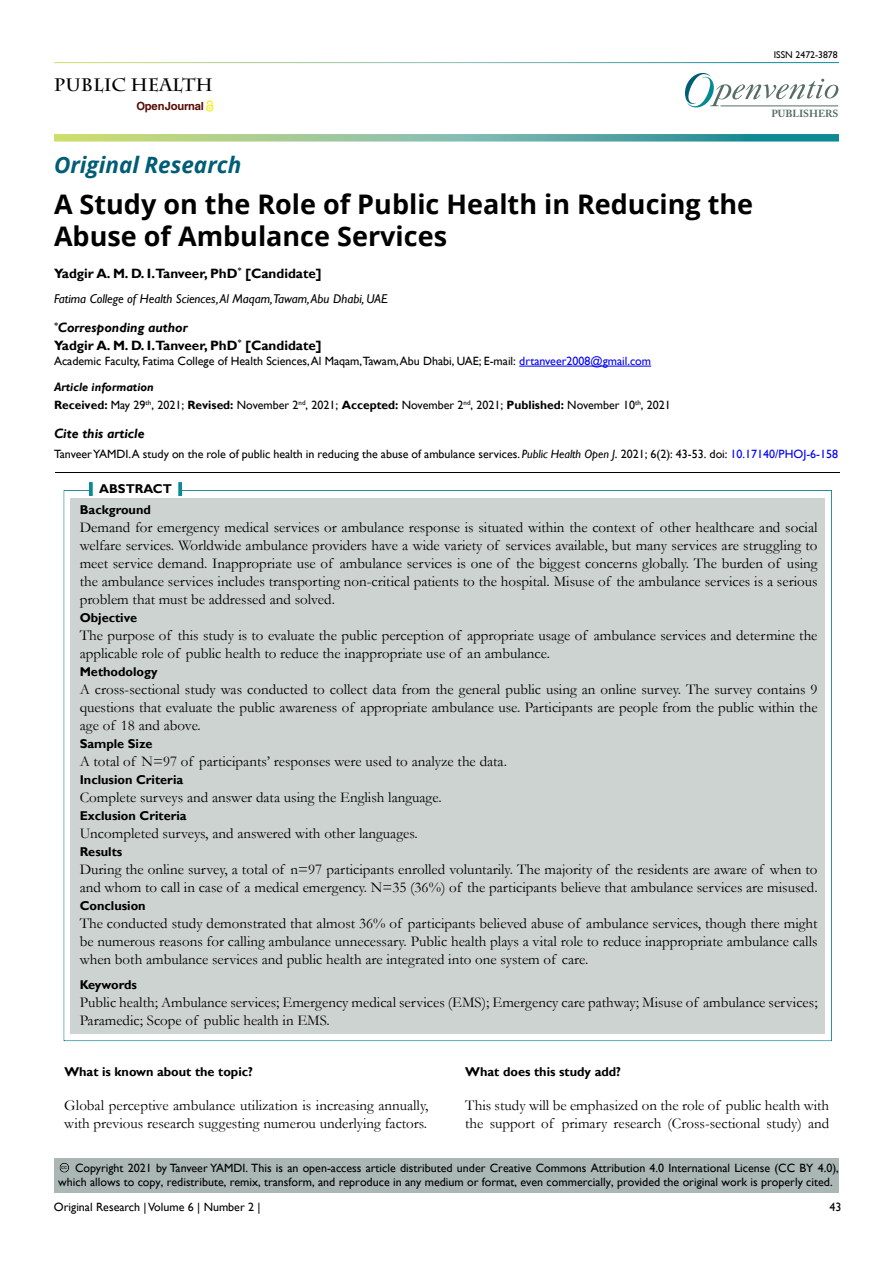
<style>
.page{position:relative;width:893px;height:1263px;background:#fff}
.page>*{position:absolute;margin:0;border:0;box-sizing:border-box;transform-origin:0 0}
.t1{font:700 27px/32.4px "Open Sans";color:#000}
.t2{font:italic 700 22.5px "Open Sans";color:#015d76}
.t3{font:700 18px "Charlemagne Std";color:#000}
.t4{font:15px/18px "Garamond";color:#000}
.t5{font:700 13.5px/17.5px "Gill Sans";color:#000}
.t6{font:italic 700 13.5px "Gill Sans";color:#000}
.t7{font:700 12.75px/20.2px "Gill Sans";color:#000}
.t8{font:italic 12.75px "Gill Sans";color:#000101}
.t9{font:12px/26px "Gill Sans";color:#000}
.t10{font:700 11.25px "Helvetica LT Std";letter-spacing:-.015em;color:#580b05}
.t11{font:700 10.2px "Adobe Caslon Pro";color:#566d65}
.t12{font:9.75px "Gill Sans";color:#0a0000}
.t13{font:5.7px "Arial";color:#000}
.s1{font-style:italic}
.s2{color:#0000fa}
.s3{font-weight:700;font-style:italic}
.s4{font-weight:700}
.s5{color:#000101}
.s6{font-style:italic;color:#000101}
</style>
<div class="page">
<svg style="left:685px;top:73px;width:153px;height:35px"></svg>
<hr style="left:720px;top:106px;width:118px;height:1px;background:#566d65">
<svg style="left:54px;top:134px;width:785px;height:8px;background:#81ba9d"></svg>
<svg style="left:207px;top:100px;width:6px;height:10px"></svg>
<hr style="left:519px;top:366px;width:132px;height:1px;background:#0000fa">
<div style="left:42px;top:463px;width:810px;height:12px;background:#f6f1f3;opacity:.75"></div>
<div style="left:54px;top:1158px;width:785px;height:35px;background:#aab7b5"></div>
<div style="left:47px;top:1151px;width:37px;height:22px;background:#f6f1f3;opacity:.75"></div>
<div style="left:77px;top:473px;width:27px;height:10px;background:#fff"></div>
<div style="left:52px;top:481px;width:793px;height:561px;background:#f6f1f3;opacity:.75"></div>
<svg style="left:89px;top:482px;width:4px;height:14px"></svg>
<svg style="left:178px;top:482px;width:4px;height:14px"></svg>
<p class="t3" style="left:54px;top:74px;width:161px">PUBLIC hEALTH</p>
<p class="t10" style="left:136px;top:100px;width:69px">Open Journal</p>
<h2 class="t2" style="left:54px;top:149px;width:189px">Original Research</h2>
<p class="t12" style="left:774px;top:49px;width:65px">ISSN 2472-3878</p>
<p class="t11" style="left:771px;top:108px;width:69px">PUBLISHERS</p>
<h1 class="t1" style="left:54px;top:187px;width:701px">A Study on the Role of Public Health in Reducing the<br>Abuse of Ambulance Services</h1>
<p class="t5" style="left:54px;top:265px;width:269px">Yadgir A. M. D. I.Tanveer, PhD<sup>*</sup> [Candidate]</p>
<p class="t8" style="left:54px;top:291px;width:335px">Fatima College of Health Sciences, Al Maqam,Tawam, Abu Dhabi, UAE</p>
<p class="t5" style="left:54px;top:319px;width:269px"><sup>*</sup><span class="s1">Corresponding author<br></span>Yadgir A. M. D. I.Tanveer, PhD<sup>*</sup> [Candidate]</p>
<p class="t9" style="left:54px;top:348px;width:599px">Academic Faculty, Fatima College of Health Sciences, Al Maqam,Tawam, Abu Dhabi, UAE; E-mail: <span class="s2">drtanveer2008@gmail.com<br></span><span class="s3">Article information</span></p>
<p class="t9" style="left:54px;top:392px;width:618px"><span class="s4">Received:</span> May 29<sup>th</sup>, 2021; <span class="s4">Revised:</span> November 2<sup>nd</sup>, 2021; <span class="s4">Accepted:</span> November 2<sup>nd</sup><span class="s5">, 2021</span>; <span class="s4">Published:</span> November <span class="s5">10</span><sup>th</sup><span class="s5">, 2021</span></p>
<p class="t6" style="left:54px;top:425px;width:92px">Cite this article</p>
<p class="t9" style="left:54px;top:441px;width:786px">Tanveer YAMDI.A study on the role of public health in reducing the abuse of ambulance services. <span class="s6">Public Health Open J</span>. 2021; 6(2): 43-53. doi: <span class="s2">10.17140/PHOJ-6-158</span></p>
<p class="t7" style="left:80px;top:479px;width:94px;text-indent:19px">ABSTRACT<br>Background</p>
<p class="t4" style="left:80px;top:518px;width:739px;text-align:justify">Demand for emergency medical services or ambulance response is situated within the context of other healthcare and social welfare services. Worldwide ambulance providers have a wide variety of services available, but many services are struggling to meet service demand. Inappropriate use of ambulance services is one of the biggest concerns globally. The burden of using the ambulance services includes transporting non-critical patients to the hospital. Misuse of the ambulance services is a serious problem that must be addressed and solved.</p>
<p class="t7" style="left:80px;top:608px;width:59px">Objective</p>
<p class="t4" style="left:80px;top:626px;width:739px">The purpose of this study is to evaluate the public perception of appropriate usage of ambulance services and determine the applicable role of public health to reduce the inappropriate use of an ambulance.</p>
<p class="t7" style="left:80px;top:662px;width:80px">Methodology</p>
<p class="t4" style="left:80px;top:680px;width:739px;text-align:justify">A cross-sectional study was conducted to collect data from the general public using an online survey. The survey contains 9 questions that evaluate the public awareness of appropriate ambulance use. Participants are people from the public within the age of 18 and above.</p>
<p class="t7" style="left:80px;top:734px;width:74px">Sample Size</p>
<p class="t4" style="left:80px;top:752px;width:429px">A total of N=97 of participants’ responses were used to analyze the data.</p>
<p class="t7" style="left:80px;top:770px;width:105px">Inclusion Criteria</p>
<p class="t4" style="left:80px;top:788px;width:364px">Complete surveys and answer data using the English language.</p>
<p class="t7" style="left:80px;top:806px;width:108px">Exclusion Criteria</p>
<p class="t4" style="left:80px;top:824px;width:340px">Uncompleted surveys, and answered with other languages.</p>
<p class="t7" style="left:80px;top:842px;width:44px">Results</p>
<p class="t4" style="left:80px;top:860px;width:739px">During the online survey, a total of n=97 participants enrolled voluntarily. The majority of the residents are aware of when to and whom to call in case of a medical emergency. N=35 (36%) of the participants believe that ambulance services are misused.</p>
<p class="t7" style="left:80px;top:896px;width:68px">Conclusion</p>
<p class="t4" style="left:80px;top:914px;width:739px;text-align:justify">The conducted study demonstrated that almost 36% of participants believed abuse of ambulance services, though there might be numerous reasons for calling ambulance unnecessary. Public health plays a vital role to reduce inappropriate ambulance calls when both ambulance services and public health are integrated into one system of care.</p>
<p class="t7" style="left:80px;top:975px;width:59px">Keywords</p>
<p class="t4" style="left:80px;top:993px;width:739px">Public health; Ambulance services; Emergency medical services (EMS); Emergency care pathway; Misuse of ambulance services;<br>Paramedic; Scope of public health in EMS.</p>
<p class="t7" style="left:64px;top:1061px;width:190px">What is known about the topic?</p>
<p class="t4" style="left:64px;top:1096px;width:365px">Global perceptive ambulance utilization is increasing annually, with previous research suggesting numerou underlying factors.</p>
<p class="t7" style="left:465px;top:1061px;width:157px">What does this study add?</p>
<p class="t4" style="left:465px;top:1096px;width:365px">This study will be emphasized on the role of public health with the support of primary research (Cross-sectional study) and</p>
<p class="t9" style="left:58px;top:1161px;width:782px;line-height:14.4px;text-indent:17px">Copyright 2021 by Tanveer YAMDI. This is an open-access article distributed under Creative Commons Attribution 4.0 International License (CC BY 4.0), which allows to copy, redistribute, remix, transform, and reproduce in any medium or format, even commercially, provided the original work is properly cited.</p>
<p class="t13" style="left:61px;top:1163px;width:7px">cc</p>
<p class="t9" style="left:54px;top:1194px;width:208px">Original Research | Volume 6 | Number 2 |</p>
<p class="t9" style="left:829px;top:1194px;width:13px">43</p>
</div>
